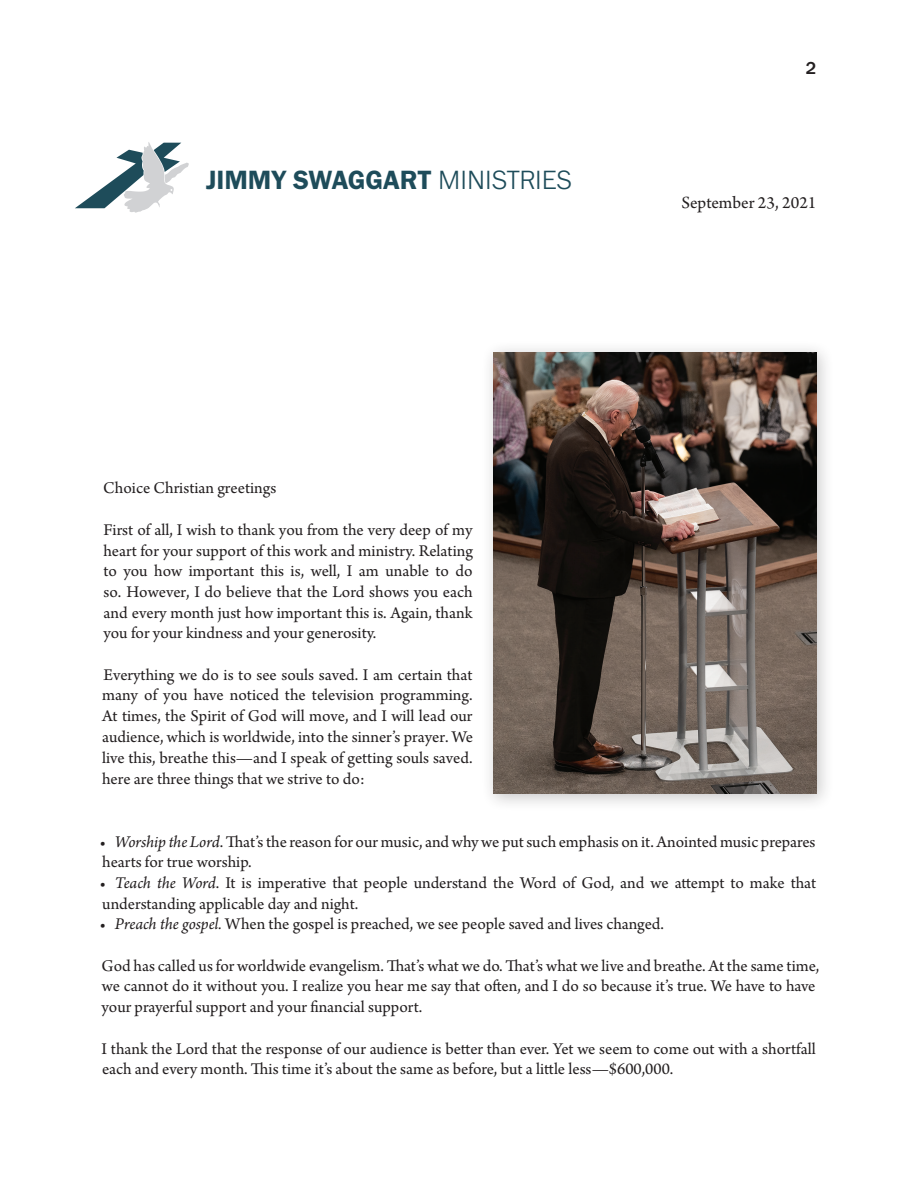
<style>
.page{position:relative;width:918px;height:1188px;background:#fff}
.page>*{position:absolute;margin:0;border:0;box-sizing:border-box;transform-origin:0 0}
.t1{font:27.3px "Franklin Gothic URW Dem";color:#1e4c5a}
.t2{font:18px "Arno Pro";color:#231f20}
.Endnote_Text{font:500 18px "ITC Franklin Gothic Std";color:#231f20}
.t3{font:17.25px/20.7px "Arno Pro";color:#231f20}
.s1{font-family:"Franklin Gothic URW";font-weight:300}
.s2{font-style:italic}
</style>
<div class="page">
<div style="left:481px;top:340px;width:354px;height:472px;background:#231f20;opacity:.25"></div>
<img style="left:493px;top:352px;width:323px;height:441px">
<svg style="left:75px;top:142px;width:114px;height:71px"></svg>
<p class="t1" style="left:206px;top:163px;width:367px">JIMMY SWAGGART <span class="s1">MINISTRIES</span></p>
<p class="t3" style="left:103px;top:479px;width:175px">Choice Christian greetings</p>
<p class="t3" style="left:103px;top:520px;width:371px;text-align:justify">First of all, I wish to thank you from the very deep of my heart for your support of this work and ministry. Relating to you how important this is, well, I am unable to do so. However, I do believe that the Lord shows you each and every month just how important this is. Again, thank you for your kindness and your generosity.</p>
<p class="t3" style="left:102px;top:665px;width:372px;text-align:justify">Everything we do is to see souls saved. I am certain that many of you have noticed the television programming.<br>At times, the Spirit of God will move, and I will lead our audience, which is worldwide, into the sinner’s prayer. We live this, breathe this—and I speak of getting souls saved. here are three things that we strive to do:</p>
<p class="Endnote_Text" style="left:806px;top:58px;width:12px">2</p>
<p class="t2" style="left:682px;top:192px;width:136px">September 23, 2021</p>
<p class="t3" style="left:99px;top:832px;width:718px">• <span class="s2">Worship the Lord</span>. That’s the reason for our music, and why we put such emphasis on it. Anointed music prepares hearts for true worship.</p>
<p class="t3" style="left:99px;top:873px;width:718px">• <span class="s2">Teach the Word</span>. It is imperative that people understand the Word of God, and we attempt to make that understanding applicable day and night.</p>
<p class="t3" style="left:99px;top:915px;width:566px">• <span class="s2">Preach the gospel.</span> When the gospel is preached, we see people saved and lives changed.</p>
<p class="t3" style="left:102px;top:956px;width:719px">God has called us for worldwide evangelism. That’s what we do. That’s what we live and breathe. At the same time, we cannot do it without you. I realize you hear me say that often, and I do so because it’s true. We have to have your prayerful support and your financial support.</p>
<p class="t3" style="left:102px;top:1039px;width:716px">I thank the Lord that the response of our audience is better than ever. Yet we seem to come out with a shortfall each and every month. This time it’s about the same as before, but a little less—$600,000.</p>
</div>
